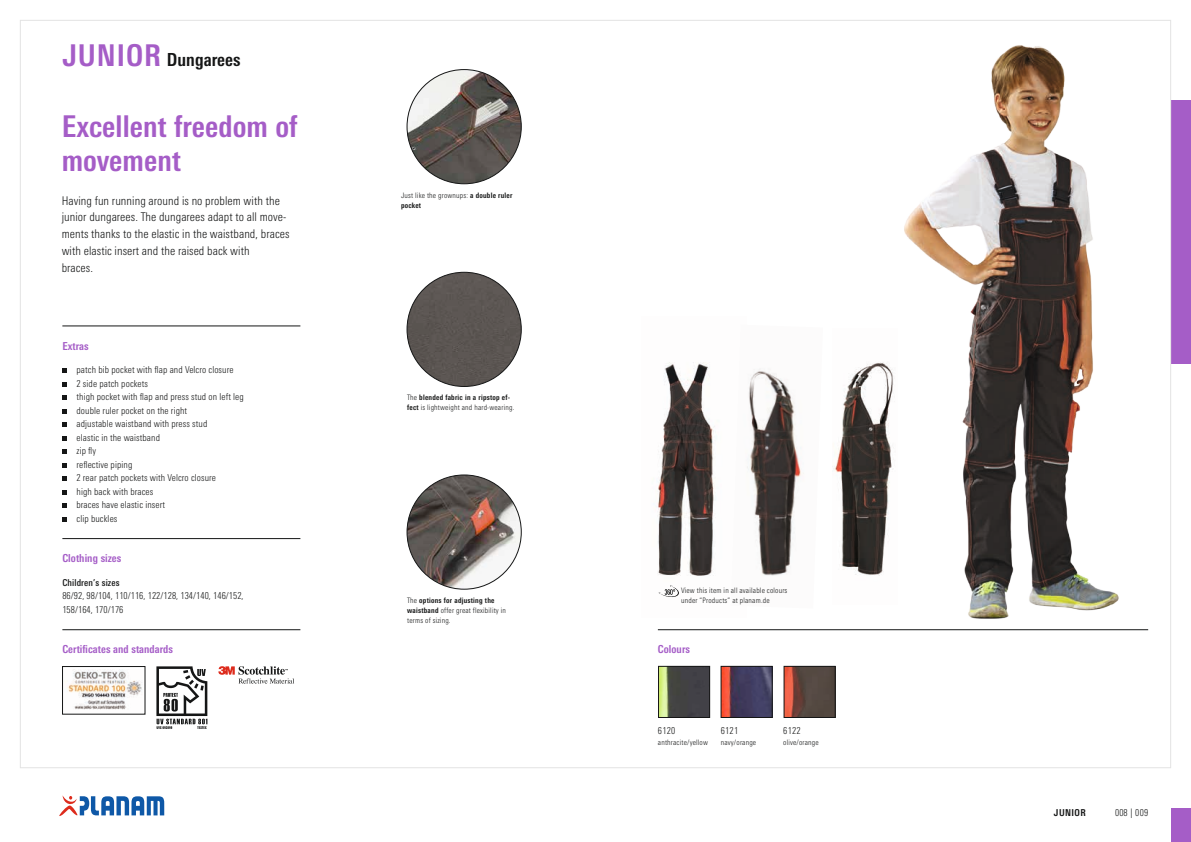
<style>
.page{position:relative;width:1191px;height:842px;background:#fff}
.page>*{position:absolute;margin:0;border:0;box-sizing:border-box;transform-origin:0 0}
.t1{font:700 condensed 30px/33.8px "Univers Next Pro";color:#a55dc7}
.t2{font:700 condensed 18px "Univers Next Pro";color:#151616}
.t3{font:300 condensed 12px/16.9px "Univers Next Pro";letter-spacing:.005em;color:#151616}
.t4{font:700 condensed 11px "Univers Next Pro";letter-spacing:.005em;color:#a55dc7}
.t5{font:300 condensed 9.5px/13.5px "Univers Next Pro";letter-spacing:.01em;color:#151616}
.t6{font:500 condensed 9.5px "Univers Next Pro";letter-spacing:.01em;color:#151616}
.t7{font:700 condensed 9.5px "Univers Next Pro";letter-spacing:.04em;color:#151616}
.t8{font:300 condensed 7.5px/10.1px "Univers Next Pro";letter-spacing:.025em;color:#151616}
.s1{font-size:30px;color:#a55dc7}
.s2{font-weight:700}
</style>
<div class="page">
<div style="left:407px;top:272px;width:114px;height:114px;background:#5c5653;border-radius:57px"></div>
<img style="left:904px;top:45px;width:274px;height:574px">
<img style="left:833px;top:362px;width:60px;height:214px">
<img style="left:656px;top:362px;width:59px;height:214px">
<img style="left:747px;top:369px;width:57px;height:207px">
<img style="left:407px;top:70px;width:114px;height:114px;border-radius:57px">
<img style="left:407px;top:475px;width:114px;height:114px;border-radius:57px">
<svg style="left:156px;top:666px;width:51px;height:63px"></svg>
<svg style="left:218px;top:666px;width:76px;height:17px"></svg>
<img style="left:67px;top:669px;width:75px;height:41px">
<div style="left:62px;top:666px;width:83px;height:48px;border:1px solid #151616"></div>
<img style="left:723px;top:668px;width:47px;height:48px">
<div style="left:721px;top:666px;width:51px;height:52px;border:1px solid #151616"></div>
<img style="left:660px;top:668px;width:48px;height:48px">
<div style="left:658px;top:666px;width:52px;height:52px;border:1px solid #151616"></div>
<img style="left:786px;top:668px;width:47px;height:48px">
<div style="left:784px;top:666px;width:51px;height:52px;border:1px solid #151616"></div>
<svg style="left:658px;top:585px;width:21px;height:12px"></svg>
<hr style="left:62px;top:326px;width:238px;height:1px;background:#151616">
<hr style="left:62px;top:538px;width:238px;height:1px;background:#151616">
<hr style="left:62px;top:629px;width:238px;height:1px;background:#151616">
<svg style="left:62px;top:368px;width:5px;height:5px"></svg>
<svg style="left:62px;top:382px;width:5px;height:5px"></svg>
<svg style="left:62px;top:395px;width:5px;height:5px"></svg>
<svg style="left:62px;top:409px;width:5px;height:5px"></svg>
<svg style="left:62px;top:422px;width:5px;height:5px"></svg>
<svg style="left:62px;top:436px;width:5px;height:5px"></svg>
<svg style="left:62px;top:449px;width:5px;height:5px"></svg>
<svg style="left:62px;top:463px;width:5px;height:5px"></svg>
<svg style="left:62px;top:476px;width:5px;height:5px"></svg>
<svg style="left:62px;top:490px;width:5px;height:5px"></svg>
<svg style="left:62px;top:503px;width:5px;height:5px"></svg>
<svg style="left:62px;top:517px;width:5px;height:5px"></svg>
<hr style="left:658px;top:629px;width:490px;height:1px;background:#151616">
<div style="left:1171px;top:100px;width:20px;height:263px;background:#a55dc7"></div>
<div style="left:1171px;top:808px;width:20px;height:34px;background:#a55dc7"></div>
<svg style="left:59px;top:795px;width:105px;height:21px"></svg>
<h2 class="t2" style="left:62px;top:49px;width:180px"><span class="s1">Junior</span> Dungarees</h2>
<h1 class="t1" style="left:62px;top:109px;width:237px">Excellent freedom of movement</h1>
<p class="t3" style="left:62px;top:192px;width:229px">Having fun running around is no problem with the junior dungarees. The dungarees adapt to all move&shy;ments thanks to the elastic in the waistband, braces with elastic insert and the raised back with<br>braces.</p>
<p class="t4" style="left:62px;top:339px;width:28px">Extras</p>
<p class="t5" style="left:77px;top:363px;width:169px">patch bib pocket with flap and Velcro closure<br>2 side patch pockets<br>thigh pocket with flap and press stud on left leg double ruler pocket on the right<br>adjustable waistband with press stud<br>elastic in the waistband<br>zip fly<br>reflective piping<br>2 rear patch pockets with Velcro closure<br>high back with braces<br>braces have elastic insert<br>clip buckles</p>
<p class="t4" style="left:62px;top:552px;width:60px">Clothing sizes</p>
<p class="t6" style="left:62px;top:577px;width:59px">Children’s sizes</p>
<p class="t5" style="left:62px;top:589px;width:183px">86/92, 98/104, 110/116, 122/128, 134/140, 146/152,<br>158/164, 170/176</p>
<p class="t4" style="left:62px;top:643px;width:112px">Certificates and standards</p>
<p class="t8" style="left:401px;top:190px;width:113px">Just like the grownups: <span class="s2">a double ruler pocket</span></p>
<p class="t8" style="left:407px;top:393px;width:109px">The <span class="s2">blended fabric in a ripstop ef&shy;fect</span> is lightweight and hard-wearing.</p>
<p class="t8" style="left:407px;top:595px;width:100px">The <span class="s2">options for adjusting the waistband</span> offer great flexibility in terms of sizing.</p>
<p class="t8" style="left:681px;top:585px;width:108px">View this item in all available colours under “Products” at planam.de</p>
<p class="t4" style="left:658px;top:643px;width:33px">Colours</p>
<p class="t5" style="left:658px;top:724px;width:19px">6120</p>
<p class="t8" style="left:658px;top:737px;width:52px">anthracite/yellow</p>
<p class="t5" style="left:720px;top:724px;width:19px">6121</p>
<p class="t8" style="left:720px;top:737px;width:37px">navy/orange</p>
<p class="t5" style="left:783px;top:724px;width:19px">6122</p>
<p class="t8" style="left:783px;top:737px;width:37px">olive/orange</p>
<p class="t7" style="left:1054px;top:806px;width:33px">Junior</p>
<p class="t5" style="left:1115px;top:805px;width:35px">008 | 009</p>
</div>
